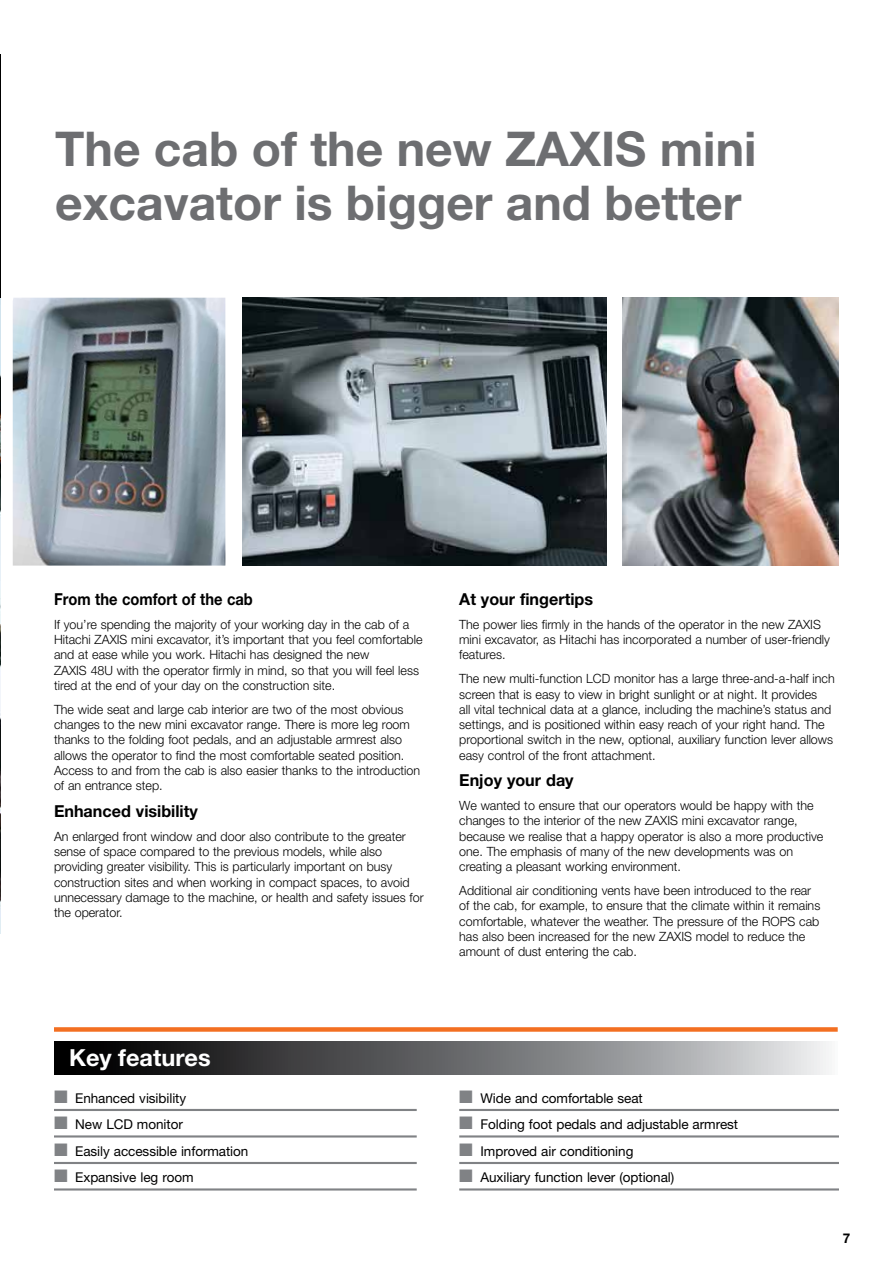
<style>
.page{position:relative;width:893px;height:1263px;background:#fff}
.page>*{position:absolute;margin:0;border:0;box-sizing:border-box;transform-origin:0 0}
.t1{font:700 48px/54.4px "Helvetica Neue LT Pro";color:#6d6e71}
.t2{font:700 23.55px "Helvetica Neue LT Pro";color:#fff}
.t3{font:700 16.5px "Helvetica Neue LT Pro";color:#000}
.t4{font:700 16.5px "Helvetica Neue LT Pro";color:#000;scale:.89 1}
.t5{font:13.5px "Helvetica Neue LT Pro";letter-spacing:-.005em;color:#000}
.t6{font:700 13.5px "Helvetica Neue LT Pro";color:#000}
.t7{font:300 12.75px/15.3px "Helvetica Neue LT Pro";color:#000}
.s1{color:#808285}
</style>
<div class="page">
<div style="left:54px;top:1027px;width:784px;height:5px;background:#f36f21"></div>
<img style="left:0;top:298px;width:1px;height:635px">
<img style="left:13px;top:298px;width:212px;height:268px">
<img style="left:242px;top:298px;width:364px;height:268px">
<img style="left:622px;top:298px;width:216px;height:268px">
<svg style="left:54px;top:1041px;width:775px;height:34px;background:#68696b"></svg>
<hr style="left:0;top:54px;width:1px;height:244px;background:#000">
<hr style="left:54px;top:1109px;width:363px;height:2px;background:#808285">
<hr style="left:54px;top:1135px;width:363px;height:2px;background:#808285">
<hr style="left:54px;top:1162px;width:363px;height:2px;background:#808285">
<hr style="left:54px;top:1188px;width:363px;height:2px;background:#808285">
<hr style="left:459px;top:1109px;width:380px;height:2px;background:#808285">
<hr style="left:459px;top:1135px;width:380px;height:2px;background:#808285">
<hr style="left:459px;top:1162px;width:380px;height:2px;background:#808285">
<hr style="left:459px;top:1188px;width:380px;height:2px;background:#808285">
<h1 class="t1" style="left:55px;top:120px;width:703px">The cab of the new ZAXIS mini excavator is bigger and better</h1>
<p class="t4" style="left:54px;top:589px;width:225px">From the comfort of the cab</p>
<p class="t7" style="left:54px;top:616px;width:370px">If you’re spending the majority of your working day in the cab of a Hitachi ZAXIS mini excavator, it’s important that you feel comfortable and at ease while you work. Hitachi has designed the new<br>ZAXIS 48U with the operator firmly in mind, so that you will feel less tired at the end of your day on the construction site.</p>
<p class="t7" style="left:54px;top:701px;width:368px">The wide seat and large cab interior are two of the most obvious changes to the new mini excavator range. There is more leg room thanks to the folding foot pedals, and an adjustable armrest also allows the operator to find the most comfortable seated position.<br>Access to and from the cab is also easier thanks to the introduction of an entrance step.</p>
<p class="t3" style="left:54px;top:801px;width:145px">Enhanced visibility</p>
<p class="t7" style="left:54px;top:828px;width:371px">An enlarged front window and door also contribute to the greater sense of space compared to the previous models, while also providing greater visibility. This is particularly important on busy construction sites and when working in compact spaces, to avoid unnecessary damage to the machine, or health and safety issues for the operator.</p>
<p class="t3" style="left:459px;top:589px;width:135px">At your fingertips</p>
<p class="t7" style="left:459px;top:616px;width:372px">The power lies firmly in the hands of the operator in the new ZAXIS mini excavator, as Hitachi has incorporated a number of user-friendly features.</p>
<p class="t7" style="left:459px;top:671px;width:377px">The new multi-function LCD monitor has a large three-and-a-half inch screen that is easy to view in bright sunlight or at night. It provides<br>all vital technical data at a glance, including the machine’s status and settings, and is positioned within easy reach of your right hand. The proportional switch in the new, optional, auxiliary function lever allows easy control of the front attachment.</p>
<p class="t3" style="left:459px;top:770px;width:116px">Enjoy your day</p>
<p class="t7" style="left:459px;top:797px;width:366px">We wanted to ensure that our operators would be happy with the changes to the interior of the new ZAXIS mini excavator range, because we realise that a happy operator is also a more productive one. The emphasis of many of the new developments was on creating a pleasant working environment.</p>
<p class="t7" style="left:459px;top:883px;width:363px">Additional air conditioning vents have been introduced to the rear of the cab, for example, to ensure that the climate within it remains comfortable, whatever the weather. The pressure of the ROPS cab has also been increased for the new ZAXIS model to reduce the amount of dust entering the cab.</p>
<h2 class="t2" style="left:69px;top:1043px;width:143px">Key features</h2>
<p class="t5" style="left:54px;top:1090px;width:134px"><span class="s1">■</span> Enhanced visibility</p>
<p class="t5" style="left:54px;top:1116px;width:130px"><span class="s1">■</span> New LCD monitor</p>
<p class="t5" style="left:54px;top:1143px;width:196px"><span class="s1">■</span> Easily accessible information</p>
<p class="t5" style="left:54px;top:1169px;width:141px"><span class="s1">■</span> Expansive leg room</p>
<p class="t5" style="left:459px;top:1090px;width:185px"><span class="s1">■</span> Wide and comfortable seat</p>
<p class="t5" style="left:459px;top:1116px;width:280px"><span class="s1">■</span> Folding foot pedals and adjustable armrest</p>
<p class="t5" style="left:459px;top:1143px;width:176px"><span class="s1">■</span> Improved air conditioning</p>
<p class="t5" style="left:459px;top:1169px;width:217px"><span class="s1">■</span> Auxiliary function lever (optional)</p>
<p class="t6" style="left:843px;top:1230px;width:9px">7</p>
</div>
